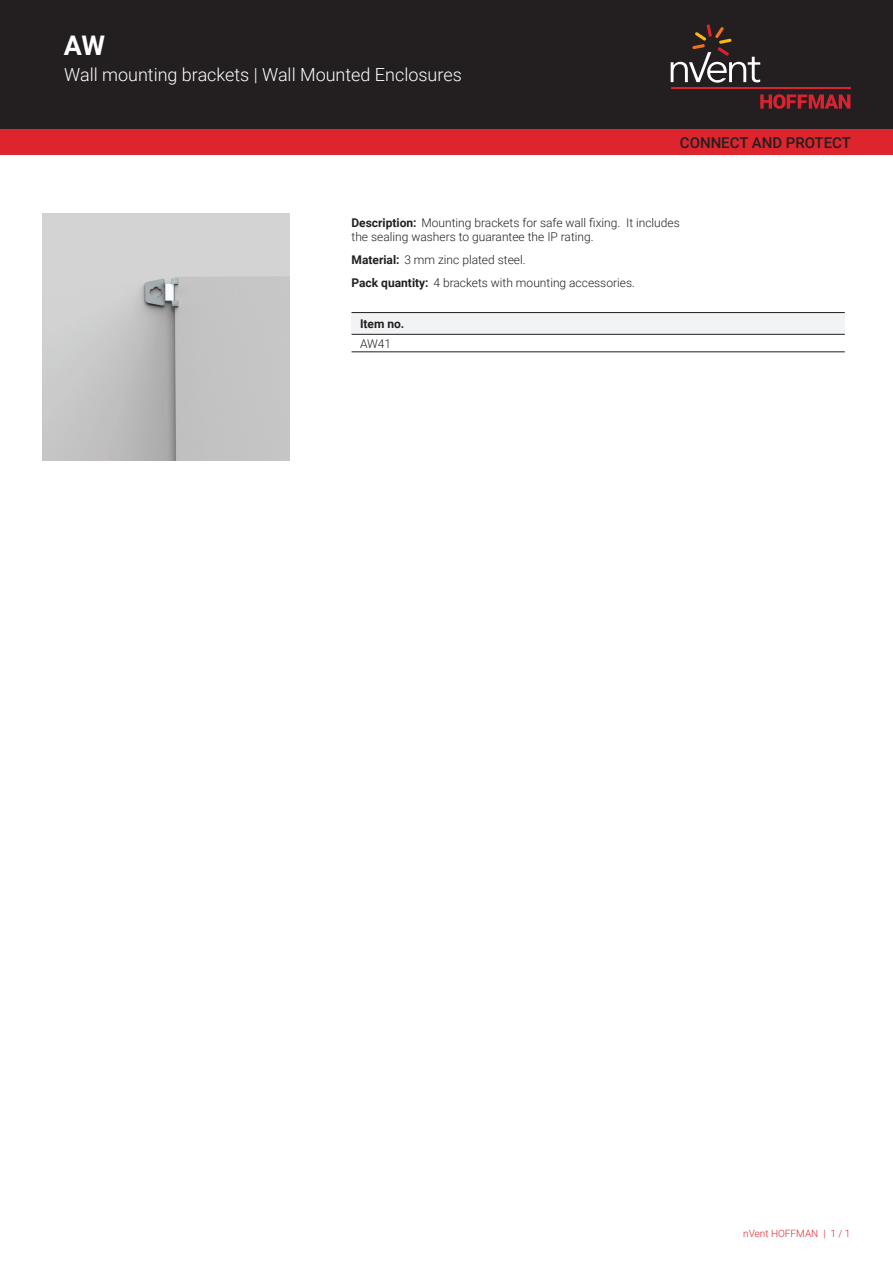
<style>
.page{position:relative;width:893px;height:1263px;background:#fff}
.page>*{position:absolute;margin:0;border:0;box-sizing:border-box;transform-origin:0 0}
.t1{font:700 27px "Roboto";color:#fff}
.t2{font:300 18px "Roboto";color:#fff}
.t3{font:500 15px "Roboto";color:#231f20}
.t4{font:300 12px/14.4px "Roboto";color:#231f20}
.t5{font:700 12px "Roboto";color:#231f20}
.t6{font:300 10.05px "Roboto";color:#de252e}
.s1{font-weight:700}
</style>
<div class="page">
<div style="left:0;top:0;width:893px;height:129px;background:#231f20"></div>
<svg style="left:760px;top:94px;width:90px;height:15px"></svg>
<hr style="left:671px;top:88px;width:179px;height:1px;background:#db2230">
<svg style="left:671px;top:24px;width:89px;height:59px"></svg>
<div style="left:0;top:129px;width:893px;height:26px;background:#de252e"></div>
<div style="left:351px;top:313px;width:494px;height:21px;background:#f2f3f4"></div>
<hr style="left:351px;top:312px;width:494px;height:1px;background:#231f20">
<hr style="left:351px;top:352px;width:494px;height:1px;background:#231f20">
<hr style="left:351px;top:334px;width:494px;height:1px;background:#231f20">
<img style="left:43px;top:213px;width:246px;height:247px">
<h1 class="t1" style="left:64px;top:27px;width:43px">AW</h1>
<h2 class="t2" style="left:64px;top:62px;width:399px">Wall mounting brackets | Wall Mounted Enclosures</h2>
<p class="t3" style="left:680px;top:132px;width:173px">CONNECT AND PROTECT</p>
<p class="t4" style="left:351px;top:215px;width:330px"><span class="s1">Description:</span> Mounting brackets for safe wall fixing. It includes the sealing washers to guarantee the IP rating.</p>
<p class="t4" style="left:351px;top:248px;width:285px;line-height:23px"><span class="s1">Material:</span> 3 mm zinc plated steel.<br><span class="s1">Pack quantity:</span> 4 brackets with mounting accessories.</p>
<p class="t5" style="left:360px;top:315px;width:46px">Item no.</p>
<p class="t4" style="left:360px;top:336px;width:33px">AW41</p>
<p class="t6" style="left:743px;top:1226px;width:109px">nVent HOFFMAN | 1 / 1</p>
</div>
